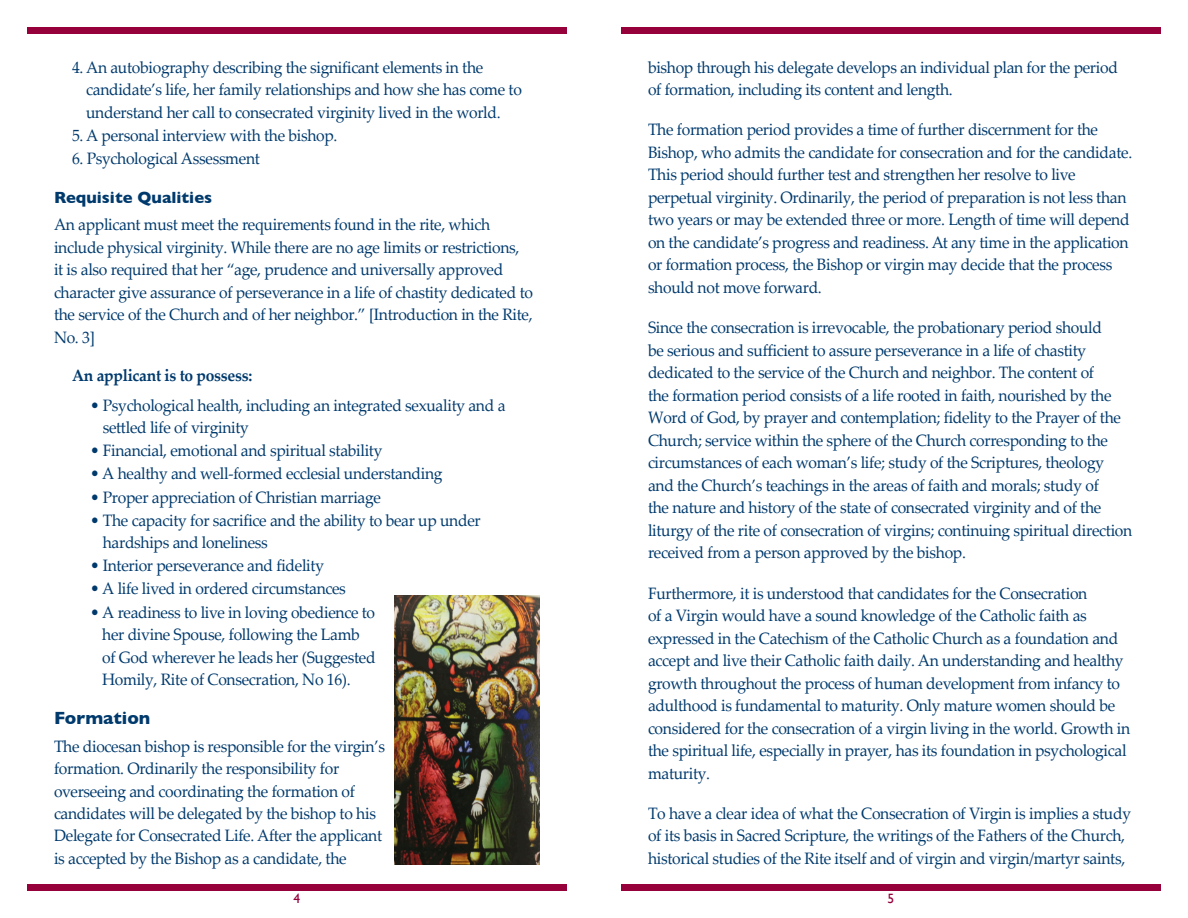
<style>
.page{position:relative;width:1188px;height:918px;background:#fff}
.page>*{position:absolute;margin:0;border:0;box-sizing:border-box;transform-origin:0 0}
.t1{font:700 18px "Gill Sans";color:#003a6d}
.t2{font:16.5px/22.5px "Palatino Linotype";letter-spacing:-.02em;color:#003a6d;scale:.95 1}
.t3{font:700 16.5px "Palatino Linotype";letter-spacing:-.02em;color:#003a6d;scale:.95 1}
.t4{font:700 16.5px "Gill Sans";color:#003a6d}
.t5{font:13.5px "Gill Sans";color:#96013c}
</style>
<div class="page">
<div style="left:27px;top:27px;width:540px;height:6px;background:#96013c"></div>
<div style="left:27px;top:885px;width:540px;height:6px;background:#96013c"></div>
<div style="left:621px;top:27px;width:540px;height:6px;background:#96013c"></div>
<div style="left:621px;top:885px;width:540px;height:6px;background:#96013c"></div>
<img style="left:394px;top:596px;width:145px;height:268px">
<p class="t2" style="left:86px;top:55px;width:460px;text-indent:-14px">4. An autobiography describing the significant elements in the candidate’s life, her family relationships and how she has come to understand her call to consecrated virginity lived in the world.</p>
<p class="t2" style="left:72px;top:123px;width:281px">5. A personal interview with the bishop.</p>
<p class="t2" style="left:72px;top:146px;width:199px">6. Psychological Assessment</p>
<p class="t4" style="left:54px;top:184px;width:160px">Requisite Qualities</p>
<p class="t2" style="left:54px;top:213px;width:506px">An applicant must meet the requirements found in the rite, which include physical virginity. While there are no age limits or restrictions,<br>it is also required that her “age, prudence and universally approved character give assurance of perseverance in a life of chastity dedicated to the service of the Church and of her neighbor.” [Introduction in the Rite, No. 3]</p>
<p class="t3" style="left:72px;top:364px;width:191px">An applicant is to possess:</p>
<p class="t2" style="left:103px;top:393px;width:425px;text-indent:-13px">• Psychological health, including an integrated sexuality and a settled life of virginity</p>
<p class="t2" style="left:90px;top:439px;width:309px">• Financial, emotional and spiritual stability</p>
<p class="t2" style="left:90px;top:462px;width:373px">• A healthy and well-formed ecclesial understanding</p>
<p class="t2" style="left:90px;top:485px;width:308px">• Proper appreciation of Christian marriage</p>
<p class="t2" style="left:103px;top:508px;width:399px;text-indent:-13px">• The capacity for sacrifice and the ability to bear up under hardships and loneliness</p>
<p class="t2" style="left:90px;top:554px;width:248px">• Interior perseverance and fidelity</p>
<p class="t2" style="left:90px;top:577px;width:271px">• A life lived in ordered circumstances</p>
<p class="t2" style="left:102px;top:600px;width:289px;text-indent:-12px">• A readiness to live in loving obedience to her divine Spouse, following the Lamb of God wherever he leads her (Suggested Homily, Rite of Consecration, No 16).</p>
<p class="t1" style="left:54px;top:704px;width:98px">Formation</p>
<p class="t2" style="left:54px;top:734px;width:350px">The diocesan bishop is responsible for the virgin’s formation. Ordinarily the responsibility for overseeing and coordinating the formation of candidates will be delegated by the bishop to his Delegate for Consecrated Life. After the applicant is accepted by the Bishop as a candidate, the</p>
<p class="t2" style="left:648px;top:55px;width:496px">bishop through his delegate develops an individual plan for the period of formation, including its content and length.</p>
<p class="t2" style="left:648px;top:118px;width:511px">The formation period provides a time of further discernment for the Bishop, who admits the candidate for consecration and for the candidate.<br>This period should further test and strengthen her resolve to live perpetual virginity. Ordinarily, the period of preparation is not less than two years or may be extended three or more. Length of time will depend on the candidate’s progress and readiness. At any time in the application or formation process, the Bishop or virgin may decide that the process should not move forward.</p>
<p class="t2" style="left:648px;top:316px;width:511px">Since the consecration is irrevocable, the probationary period should<br>be serious and sufficient to assure perseverance in a life of chastity dedicated to the service of the Church and neighbor. The content of<br>the formation period consists of a life rooted in faith, nourished by the Word of God, by prayer and contemplation; fidelity to the Prayer of the Church; service within the sphere of the Church corresponding to the circumstances of each woman’s life; study of the Scriptures, theology and the Church’s teachings in the areas of faith and morals; study of<br>the nature and history of the state of consecrated virginity and of the liturgy of the rite of consecration of virgins; continuing spiritual direction received from a person approved by the bishop.</p>
<p class="t2" style="left:648px;top:581px;width:509px">Furthermore, it is understood that candidates for the Consecration<br>of a Virgin would have a sound knowledge of the Catholic faith as expressed in the Catechism of the Catholic Church as a foundation and accept and live their Catholic faith daily. An understanding and healthy growth throughout the process of human development from infancy to adulthood is fundamental to maturity. Only mature women should be considered for the consecration of a virgin living in the world. Growth in the spiritual life, especially in prayer, has its foundation in psychological maturity.</p>
<p class="t2" style="left:648px;top:801px;width:510px">To have a clear idea of what the Consecration of Virgin is implies a study of its basis in Sacred Scripture, the writings of the Fathers of the Church, historical studies of the Rite itself and of virgin and virgin/martyr saints,</p>
<p class="t5" style="left:294px;top:891px;width:8px">4</p>
<p class="t5" style="left:888px;top:891px;width:8px">5</p>
</div>
